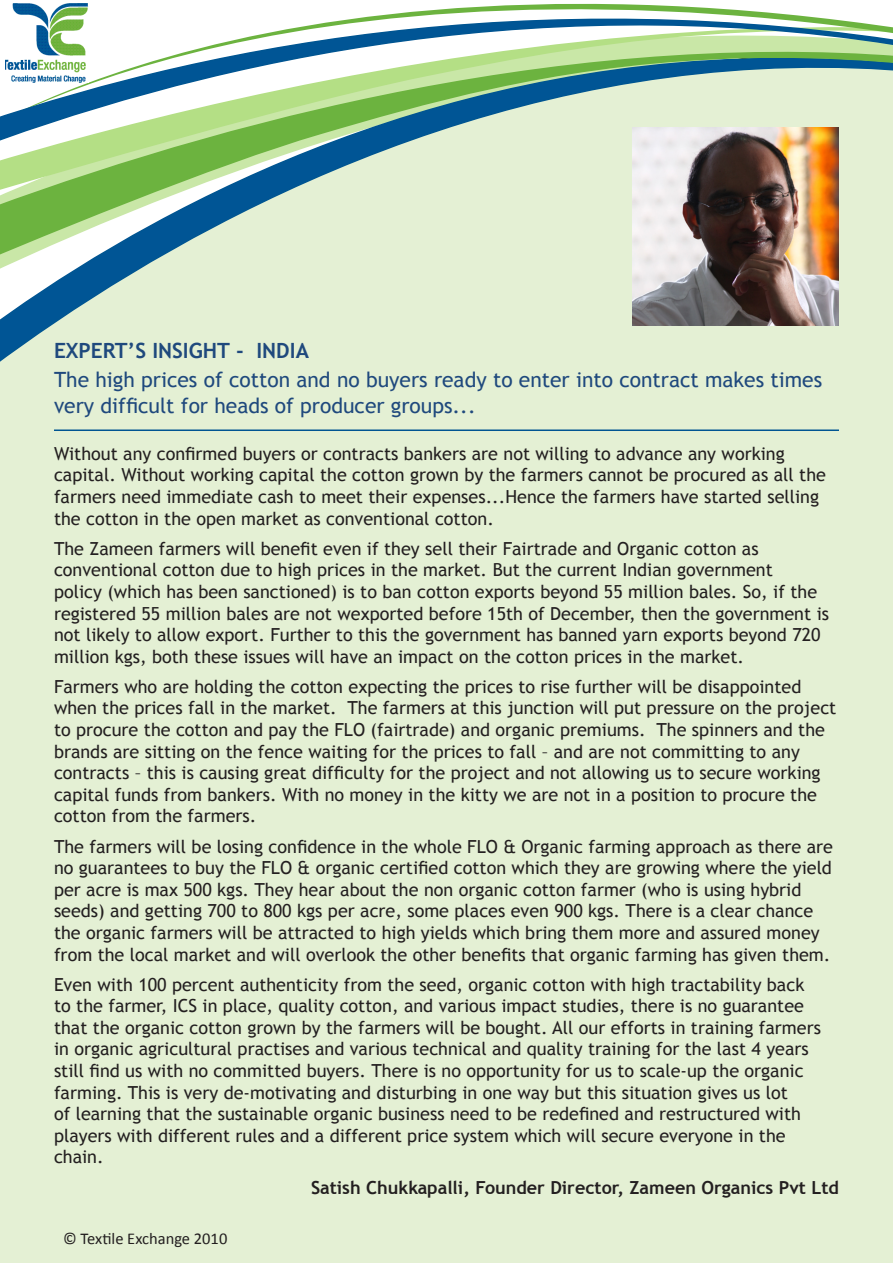
<style>
.page{position:relative;width:893px;height:1263px;background:#fff}
.page>*{position:absolute;margin:0;border:0;box-sizing:border-box;transform-origin:0 0}
.Trebuchet_14_Blue_Re{font:21px/25.2px "Trebuchet MS";color:#1f497d}
.Trebuchet_14_Blue_Bo{font:700 21px "Trebuchet MS";color:#1f497d}
.Trebuchet_12_Black_R{font:18px/21.6px "Trebuchet MS";color:#231f20}
.Trebuchet_12_Black_R-2{font:700 18px "Trebuchet MS";color:#231f20}
.t1{font:16.5px "Calibri";color:#231f20}
</style>
<div class="page">
<div style="left:0;top:568px;width:893px;height:695px;background:#e4f0d4"></div>
<div style="left:0;top:408px;width:893px;height:160px;background:#e4f0d4"></div>
<svg style="left:0;top:3px;width:893px;height:397px"></svg>
<hr style="left:54px;top:429px;width:785px;height:2px;background:#005592">
<img style="left:632px;top:128px;width:207px;height:197px">
<img style="left:5px;top:4px;width:83px;height:78px">
<p class="Trebuchet_14_Blue_Bo" style="left:54px;top:338px;width:256px">EXPERT’S INSIGHT - INDIA</p>
<p class="Trebuchet_14_Blue_Re" style="left:54px;top:368px;width:770px">The high prices of cotton and no buyers ready to enter into contract makes times very difficult for heads of producer groups...</p>
<p class="Trebuchet_12_Black_R" style="left:54px;top:443px;width:773px">Without any confirmed buyers or contracts bankers are not willing to advance any working capital. Without working capital the cotton grown by the farmers cannot be procured as all the farmers need immediate cash to meet their expenses...Hence the farmers have started selling the cotton in the open market as conventional cotton.</p>
<p class="Trebuchet_12_Black_R" style="left:54px;top:538px;width:777px">The Zameen farmers will benefit even if they sell their Fairtrade and Organic cotton as conventional cotton due to high prices in the market. But the current Indian government<br>policy (which has been sanctioned) is to ban cotton exports beyond 55 million bales. So, if the registered 55 million bales are not wexported before 15th of December, then the government is not likely to allow export. Further to this the government has banned yarn exports beyond 720 million kgs, both these issues will have an impact on the cotton prices in the market.</p>
<p class="Trebuchet_12_Black_R" style="left:54px;top:676px;width:784px">Farmers who are holding the cotton expecting the prices to rise further will be disappointed when the prices fall in the market. The farmers at this junction will put pressure on the project to procure the cotton and pay the FLO (fairtrade) and organic premiums. The spinners and the brands are sitting on the fence waiting for the prices to fall – and are not committing to any contracts – this is causing great difficulty for the project and not allowing us to secure working capital funds from bankers. With no money in the kitty we are not in a position to procure the cotton from the farmers.</p>
<p class="Trebuchet_12_Black_R" style="left:54px;top:836px;width:781px">The farmers will be losing confidence in the whole FLO &amp; Organic farming approach as there are no guarantees to buy the FLO &amp; organic certified cotton which they are growing where the yield per acre is max 500 kgs. They hear about the non organic cotton farmer (who is using hybrid seeds) and getting 700 to 800 kgs per acre, some places even 900 kgs. There is a clear chance the organic farmers will be attracted to high yields which bring them more and assured money from the local market and will overlook the other benefits that organic farming has given them.</p>
<p class="Trebuchet_12_Black_R" style="left:54px;top:974px;width:768px">Even with 100 percent authenticity from the seed, organic cotton with high tractability back to the farmer, ICS in place, quality cotton, and various impact studies, there is no guarantee that the organic cotton grown by the farmers will be bought. All our efforts in training farmers in organic agricultural practises and various technical and quality training for the last 4 years still find us with no committed buyers. There is no opportunity for us to scale-up the organic farming. This is very de-motivating and disturbing in one way but this situation gives us lot<br>of learning that the sustainable organic business need to be redefined and restructured with players with different rules and a different price system which will secure everyone in the chain.</p>
<p class="Trebuchet_12_Black_R-2" style="left:311px;top:1176px;width:529px">Satish Chukkapalli, Founder Director, Zameen Organics Pvt Ltd</p>
<p class="t1" style="left:63px;top:1228px;width:166px">© Textile Exchange 2010</p>
</div>
